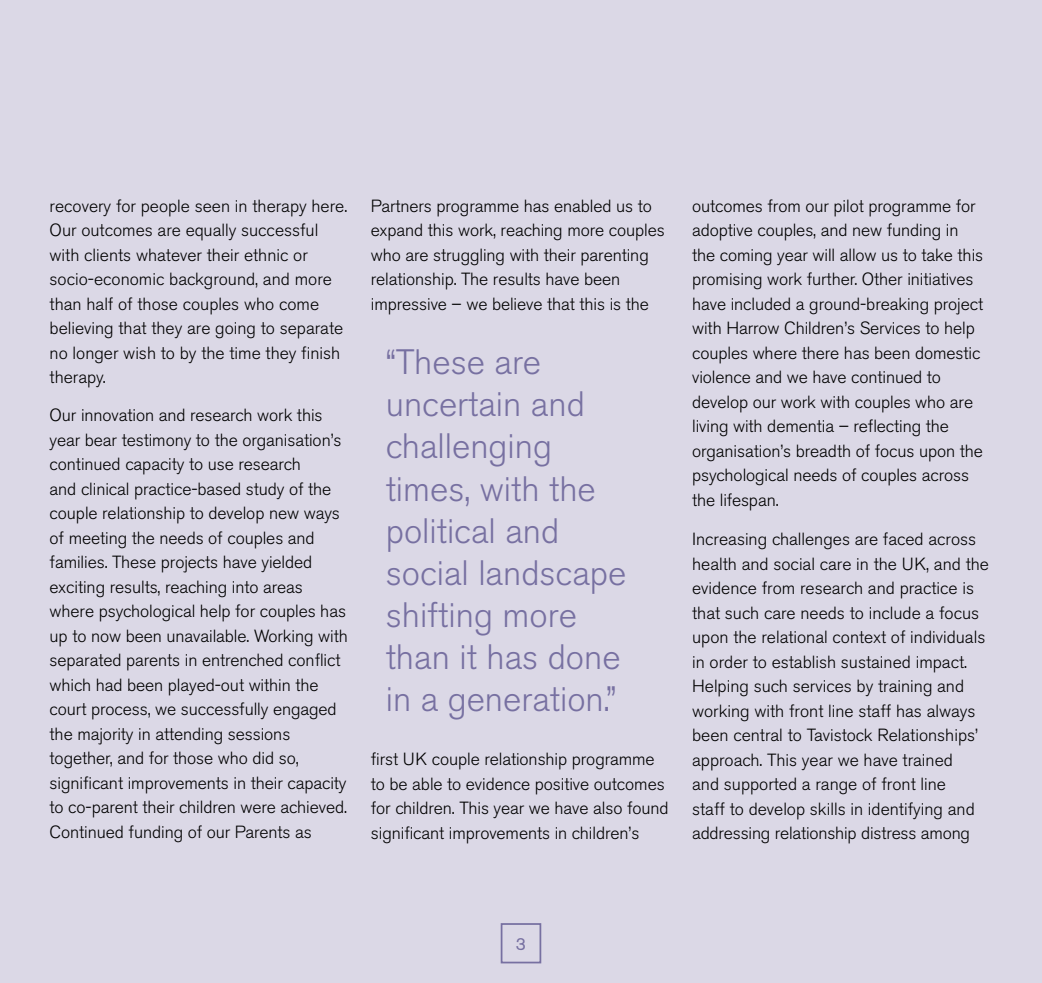
<style>
.page{position:relative;width:1042px;height:983px;background:#fff}
.page>*{position:absolute;margin:0;border:0;box-sizing:border-box;transform-origin:0 0}
.t1{font:300 35px/42px "Akzidenz Grotesk BE";color:#7770a1}
.t2{font:300 17.5px/24.5px "Akzidenz Grotesk BE";letter-spacing:-.005em;color:#000}
.t3{font:17.5px "Akzidenz Grotesk BE";color:#7770a1}
</style>
<div class="page">
<div style="left:0;top:0;width:1042px;height:982px;background:#dbd8e6"></div>
<div style="left:501px;top:922px;width:40px;height:41px;border:2px solid #7770a1"></div>
<p class="t2" style="left:50px;top:193px;width:299px">recovery for people seen in therapy here.<br>Our outcomes are equally successful with clients whatever their ethnic or socio-economic background, and more than half of those couples who come believing that they are going to separate no longer wish to by the time they finish therapy.</p>
<p class="t2" style="left:50px;top:403px;width:300px">Our innovation and research work this year bear testimony to the organisation’s continued capacity to use research<br>and clinical practice-based study of the couple relationship to develop new ways of meeting the needs of couples and families. These projects have yielded exciting results, reaching into areas where psychological help for couples has up to now been unavailable. Working with separated parents in entrenched conflict which had been played-out within the court process, we successfully engaged the majority in attending sessions together, and for those who did so, significant improvements in their capacity to co-parent their children were achieved.<br>Continued funding of our Parents as</p>
<p class="t2" style="left:371px;top:193px;width:295px">Partners programme has enabled us to expand this work, reaching more couples who are struggling with their parenting relationship. The results have been impressive – we believe that this is the</p>
<h1 class="t1" style="left:386px;top:342px;width:242px">“These are uncertain and challenging times, with the political and social landscape shifting more than it has done in a generation.”</h1>
<p class="t2" style="left:371px;top:746px;width:299px">first UK couple relationship programme to be able to evidence positive outcomes for children. This year we have also found significant improvements in children’s</p>
<p class="t2" style="left:692px;top:193px;width:293px">outcomes from our pilot programme for adoptive couples, and new funding in the coming year will allow us to take this promising work further. Other initiatives have included a ground-breaking project with Harrow Children’s Services to help couples where there has been domestic violence and we have continued to develop our work with couples who are living with dementia – reflecting the organisation’s breadth of focus upon the psychological needs of couples across the lifespan.</p>
<p class="t2" style="left:692px;top:527px;width:298px">Increasing challenges are faced across health and social care in the UK, and the evidence from research and practice is that such care needs to include a focus upon the relational context of individuals in order to establish sustained impact.<br>Helping such services by training and working with front line staff has always been central to Tavistock Relationships’ approach. This year we have trained<br>and supported a range of front line<br>staff to develop skills in identifying and addressing relationship distress among</p>
<p class="t3" style="left:516px;top:933px;width:12px">3</p>
</div>
